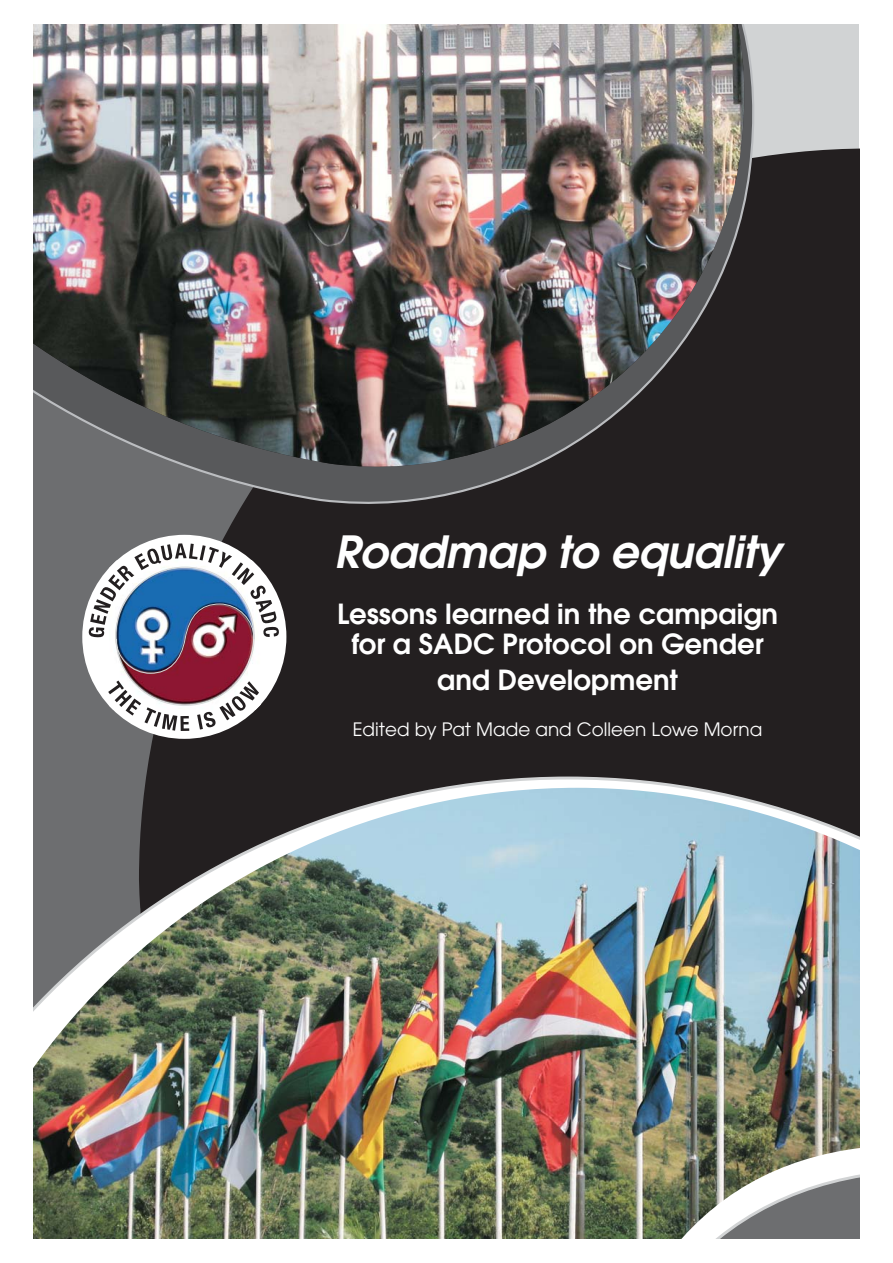
<style>
.page{position:relative;width:893px;height:1263px;background:#fff}
.page>*{position:absolute;margin:0;border:0;box-sizing:border-box;transform-origin:0 0}
.t1{font:italic 600 44.1px "Avant Garde";color:#fff}
.t2{font:600 27.6px/30.5px "Avant Garde";color:#fff;text-align:center}
.t3{font:18.45px "Avant Garde";color:#fff}
</style>
<div class="page">
<img style="left:34px;top:25px;width:825px;height:1213px">
<div style="left:82px;top:535px;width:204px;height:204px;background:#fff;border-radius:50%"></div>
<svg style="left:88px;top:543px;width:191px;height:188px"></svg>
<h1 class="t1" style="left:334px;top:536px;width:448px">Roadmap to equality</h1>
<p class="t2" style="left:337px;top:601px;width:442px">Lessons learned in the campaign for a SADC Protocol on Gender</p>
<p class="t2" style="left:437px;top:667px;width:242px">and Development</p>
<p class="t3" style="left:352px;top:723px;width:411px">Edited by Pat Made and Colleen Lowe Morna</p>
</div>
